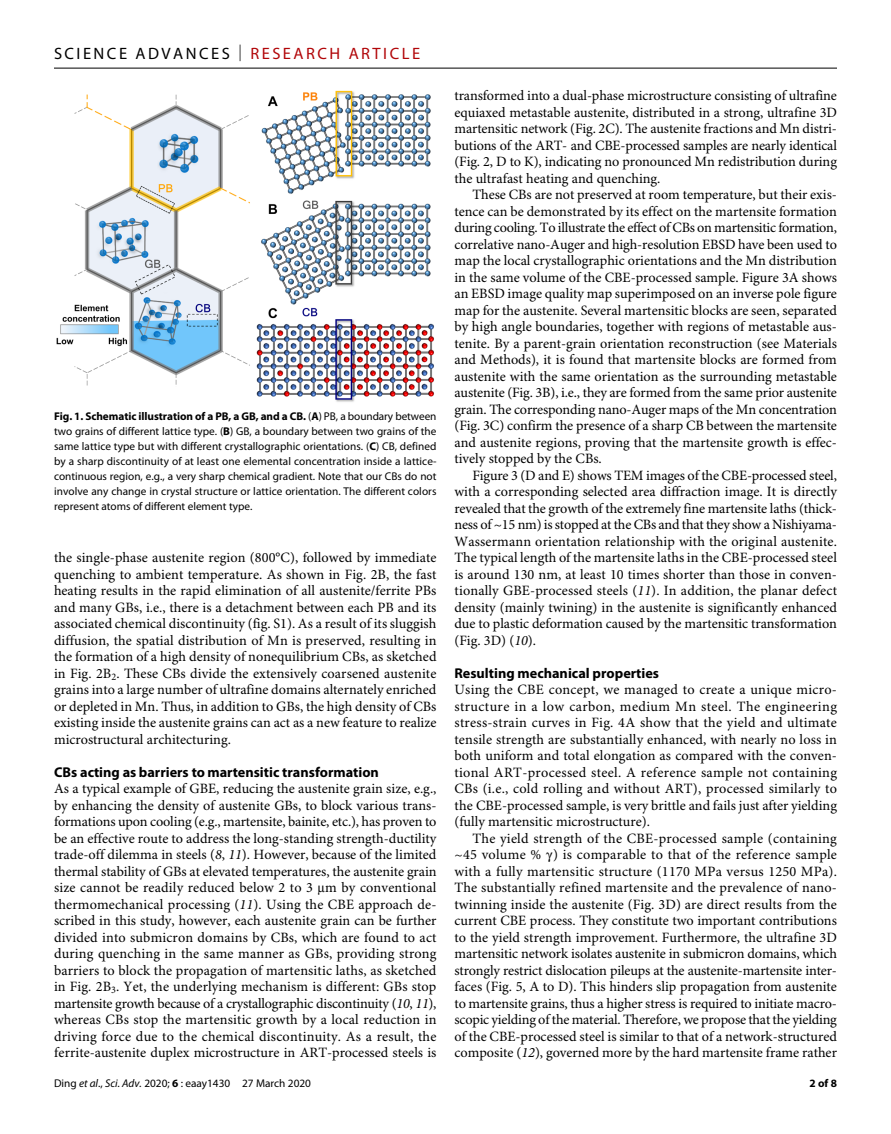
<style>
.page{position:relative;width:891px;height:1134px;background:#fff}
.page>*{position:absolute;margin:0;border:0;box-sizing:border-box;transform-origin:0 0}
.t1{font:16.5px "Myriad Pro";letter-spacing:.15em;color:#000}
.t2{font:14.25px/16.5px "Minion Pro";color:#000;text-align:justify}
.t3{font:700 14.25px "Myriad Pro";color:#000}
.t4{font:11.25px/15px "Myriad Pro";color:#000;text-align:justify}
.t5{font:700 11.25px "Myriad Pro";color:#000}
.s1{font-weight:300}
.s2{color:#b10508}
.s3{font-weight:700}
.s4{font-style:italic}
</style>
<div class="page">
<hr style="left:54px;top:68px;width:783px;height:1px;background:#000">
<img style="left:56px;top:90px;width:378px;height:312px">
<p class="t1" style="left:54px;top:40px;width:368px">SCIENCE ADVANCES <span class="s1">|</span> <span class="s2">RESEARCH ARTICLE</span></p>
<p class="t4" style="left:54px;top:409px;width:384px"><span class="s3">Fig. 1. Schematic illustration of a PB, a GB, and a CB.</span> (<span class="s3">A</span>) PB, a boundary between two grains of different lattice type. (<span class="s3">B</span>) GB, a boundary between two grains of the same lattice type but with different crystallographic orientations. (<span class="s3">C</span>) CB, defined by a sharp discontinuity of at least one elemental concentration inside a lattice&shy;continuous region, e.g., a very sharp chemical gradient. Note that our CBs do not involve any change in crystal structure or lattice orientation. The different colors represent atoms of different element type.</p>
<p class="t2" style="left:54px;top:551px;width:384px">the single-phase austenite region (800°C), followed by immediate quenching to ambient temperature. As shown in Fig. 2B, the fast heating results in the rapid elimination of all austenite/ferrite PBs and many GBs, i.e., there is a detachment between each PB and its associated chemical discontinuity (fig. S1). As a result of its sluggish diffusion, the spatial distribution of Mn is preserved, resulting in the formation of a high density of nonequilibrium CBs, as sketched in Fig. 2B<sub>2</sub>. These CBs divide the extensively coarsened austenite grains into a large number of ultrafine domains alternately enriched or depleted in Mn. Thus, in addition to GBs, the high density of CBs existing inside the austenite grains can act as a new feature to realize microstructural architecturing.</p>
<p class="t3" style="left:54px;top:760px;width:327px">CBs acting as barriers to martensitic transformation</p>
<p class="t2" style="left:54px;top:782px;width:384px">As a typical example of GBE, reducing the austenite grain size, e.g., by enhancing the density of austenite GBs, to block various trans&shy;formations upon cooling (e.g., martensite, bainite, etc.), has proven to be an effective route to address the long-standing strength-ductility trade-off dilemma in steels (<span class="s4">8</span>, <span class="s4">11</span>). However, because of the limited thermal stability of GBs at elevated temperatures, the austenite grain size cannot be readily reduced below 2 to 3 m by conventional thermomechanical processing (<span class="s4">11</span>). Using the CBE approach de&shy;scribed in this study, however, each austenite grain can be further divided into submicron domains by CBs, which are found to act during quenching in the same manner as GBs, providing strong barriers to block the propagation of martensitic laths, as sketched in Fig. 2B<sub>3</sub>. Yet, the underlying mechanism is different: GBs stop martensite growth because of a crystallographic discontinuity (<span class="s4">10</span>, <span class="s4">11</span>), whereas CBs stop the martensitic growth by a local reduction in driving force due to the chemical discontinuity. As a result, the ferrite-austenite duplex microstructure in ART-processed steels is</p>
<p class="t4" style="left:54px;top:1076px;width:259px">Ding <span class="s4">et al</span>., <span class="s4">Sci. Adv.</span> 2020; <span class="s3">6</span> : eaay1430 27 March 2020</p>
<p class="t2" style="left:454px;top:89px;width:384px">transformed into a dual-phase microstructure consisting of ultrafine equiaxed metastable austenite, distributed in a strong, ultrafine 3D martensitic network (Fig. 2C). The austenite fractions and Mn distri&shy;butions of the ART- and CBE-processed samples are nearly identical (Fig. 2, D to K), indicating no pronounced Mn redistribution during the ultrafast heating and quenching.</p>
<p class="t2" style="left:454px;top:188px;width:384px;text-indent:18px">These CBs are not preserved at room temperature, but their exis&shy;tence can be demonstrated by its effect on the martensite formation during cooling. To illustrate the effect of CBs on martensitic formation, correlative nano-Auger and high-resolution EBSD have been used to map the local crystallographic orientations and the Mn distribution in the same volume of the CBE-processed sample. Figure 3A shows an EBSD image quality map superimposed on an inverse pole figure map for the austenite. Several martensitic blocks are seen, separated by high angle boundaries, together with regions of metastable aus&shy;tenite. By a parent-grain orientation reconstruction (see Materials and Methods), it is found that martensite blocks are formed from austenite with the same orientation as the surrounding metastable austenite (Fig. 3B), i.e., they are formed from the same prior austenite grain. The corresponding nano-Auger maps of the Mn concentration (Fig. 3C) confirm the presence of a sharp CB between the martensite and austenite regions, proving that the martensite growth is effec&shy;tively stopped by the CBs.</p>
<p class="t2" style="left:454px;top:468px;width:384px;text-indent:18px">Figure 3 (D and E) shows TEM images of the CBE-processed steel, with a corresponding selected area diffraction image. It is directly revealed that the growth of the extremely fine martensite laths (thick&shy;ness of ~15 nm) is stopped at the CBs and that they show a Nishiyama-Wassermann orientation relationship with the original austenite.<br>The typical length of the martensite laths in the CBE-processed steel is around 130 nm, at least 10 times shorter than those in conven&shy;tionally GBE-processed steels (<span class="s4">11</span>). In addition, the planar defect density (mainly twining) in the austenite is significantly enhanced due to plastic deformation caused by the martensitic transformation (Fig. 3D) (<span class="s4">10</span>).</p>
<p class="t3" style="left:454px;top:661px;width:206px">Resulting mechanical properties</p>
<p class="t2" style="left:454px;top:683px;width:384px">Using the CBE concept, we managed to create a unique micro&shy;structure in a low carbon, medium Mn steel. The engineering stress-strain curves in Fig. 4A show that the yield and ultimate tensile strength are substantially enhanced, with nearly no loss in both uniform and total elongation as compared with the conven&shy;tional ART-processed steel. A reference sample not containing CBs (i.e., cold rolling and without ART), processed similarly to the CBE-processed sample, is very brittle and fails just after yielding (fully martensitic microstructure).</p>
<p class="t2" style="left:454px;top:831px;width:384px;text-indent:18px">The yield strength of the CBE-processed sample (containing ~45 volume % ) is comparable to that of the reference sample with a fully martensitic structure (1170 MPa versus 1250 MPa).<br>The substantially refined martensite and the prevalence of nano&shy;twinning inside the austenite (Fig. 3D) are direct results from the current CBE process. They constitute two important contributions to the yield strength improvement. Furthermore, the ultrafine 3D martensitic network isolates austenite in submicron domains, which strongly restrict dislocation pileups at the austenite-martensite inter&shy;faces (Fig. 5, A to D). This hinders slip propagation from austenite to martensite grains, thus a higher stress is required to initiate macro&shy;scopic yielding of the material. Therefore, we propose that the yielding of the CBE-processed steel is similar to that of a network-structured composite (<span class="s4">12</span>), governed more by the hard martensite frame rather</p>
<p class="t5" style="left:810px;top:1074px;width:29px">2 of 8</p>
</div>
